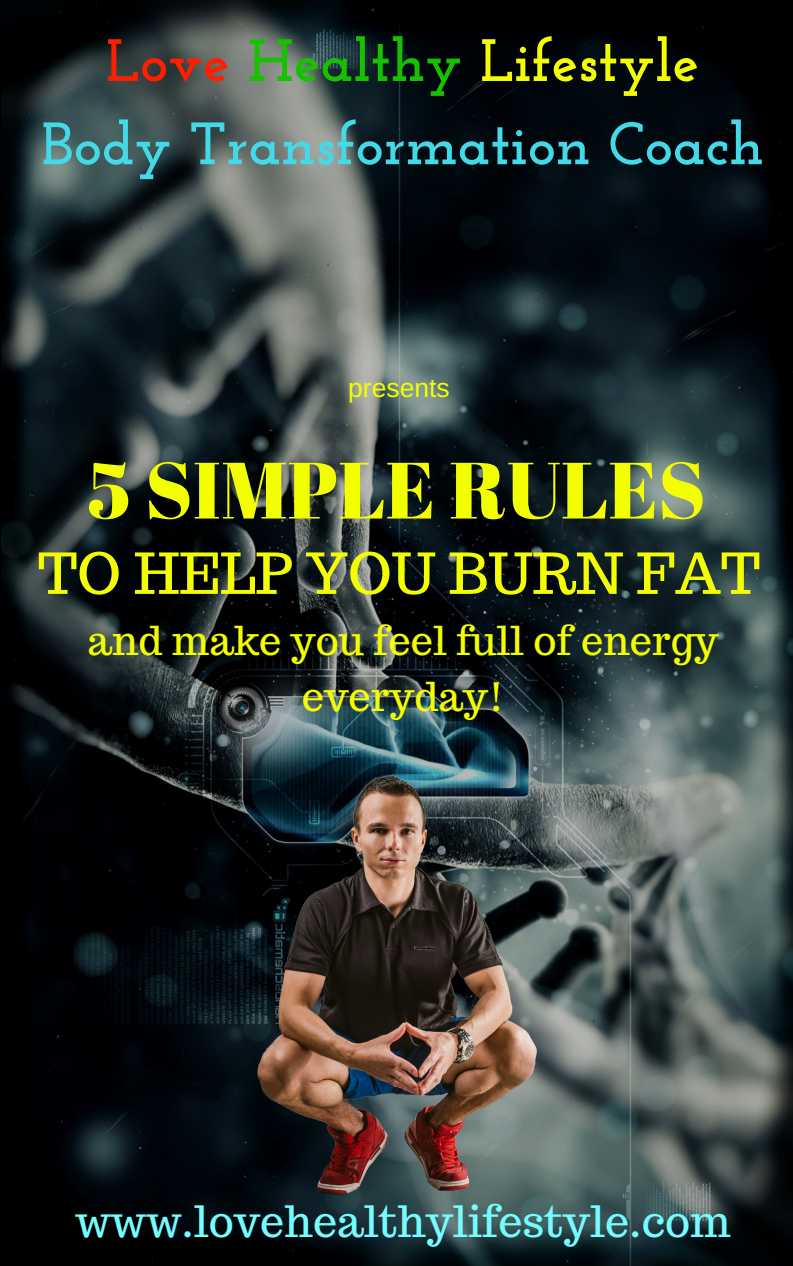
<style>
.page{position:relative;width:793px;height:1266px;background:#fff}
.page>*{position:absolute;margin:0;border:0;box-sizing:border-box;transform-origin:0 0}
.t1{font:79.57px "Abril Fatface";color:#f3ff00}
.t2{font:700 59.62px/83.2px "Josefin Slab";color:#44d9e6;text-align:center}
.t3{font:56.32px "Trocchi";color:#f3ff00}
.t4{font:43.05px "Trocchi";color:#74fcff}
.t5{font:39.75px/55.7px "Trocchi";color:#f3ff00;text-align:center}
.t6{font:26.55px "Arimo";color:#f3ff00}
.s1{color:#ff1e00}
.s2{color:#17c100}
.s3{color:#f3ff00}
</style>
<div class="page">
<img style="left:2px;top:1px;width:791px;height:1264px">
<img style="left:58px;top:724px;width:735px;height:497px">
<p class="t2" style="left:41px;top:24px;width:724px"><span class="s1">Love</span> <span class="s2">Healthy</span> <span class="s3">Lifestyle<br></span>Body Transformation Coach</p>
<p class="t6" style="left:348px;top:373px;width:103px">presents</p>
<h1 class="t1" style="left:88px;top:434px;width:619px">5 SIMPLE RULES</h1>
<p class="t3" style="left:38px;top:536px;width:724px">TO HELP YOU BURN FAT</p>
<p class="t5" style="left:88px;top:613px;width:633px">and make you feel full of energy everyday!</p>
<p class="t4" style="left:75px;top:1193px;width:657px">www.lovehealthylifestyle.com</p>
</div>
